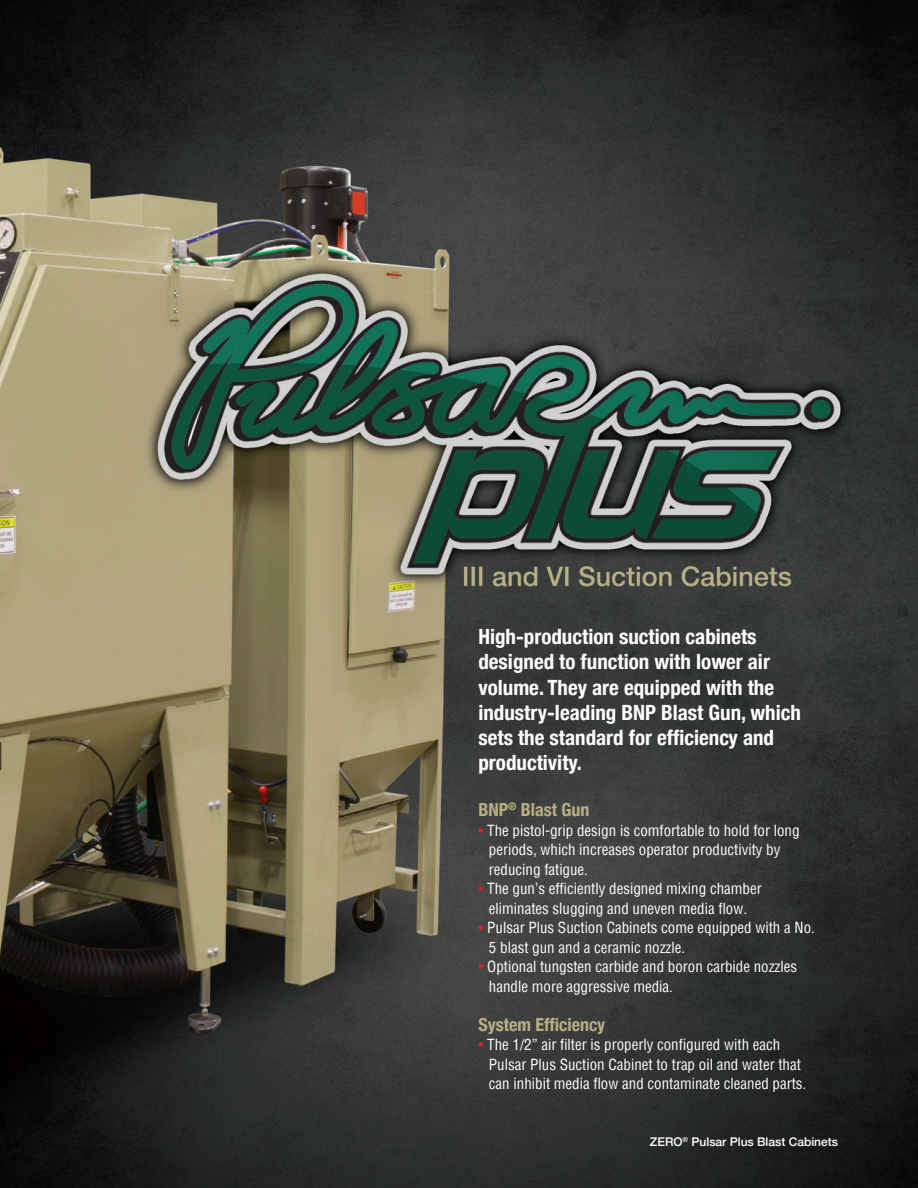
<style>
.page{position:relative;width:918px;height:1188px;background:#fff}
.page>*{position:absolute;margin:0;border:0;box-sizing:border-box;transform-origin:0 0}
.t1{font:700 condensed 21px/25.2px "Helvetica Neue";color:#fff}
.t2{font:700 condensed 18px "Helvetica Neue";color:#b8af85}
.t3{font:condensed 15px/19.5px "Helvetica";color:#fff}
.t4{font:500 12px "Helvetica Neue";color:#fff}
.s1{color:#d1232a}
</style>
<div class="page">
<img style="left:0;top:0;width:918px;height:1188px">
<h1 class="t1" style="left:478px;top:623px;width:324px">High-production suction cabinets designed to function with lower air volume. They are equipped with the industry-leading BNP Blast Gun, which sets the standard for efficiency and productivity.</h1>
<p class="t2" style="left:478px;top:795px;width:113px">BNP<sup>®</sup> Blast Gun</p>
<p class="t3" style="left:489px;top:820px;width:312px;text-indent:-10px"><span class="s1">•</span> The pistol-grip design is comfortable to hold for long periods, which increases operator productivity by reducing fatigue.</p>
<p class="t3" style="left:478px;top:879px;width:285px;text-align:center"><span class="s1">•</span> The gun’s efficiently designed mixing chamber eliminates slugging and uneven media flow.</p>
<p class="t3" style="left:489px;top:918px;width:328px;text-indent:-10px"><span class="s1">•</span> Pulsar Plus Suction Cabinets come equipped with a No.<br>5 blast gun and a ceramic nozzle.</p>
<p class="t3" style="left:489px;top:957px;width:310px;text-indent:-10px"><span class="s1">•</span> Optional tungsten carbide and boron carbide nozzles handle more aggressive media.</p>
<p class="t2" style="left:478px;top:1009px;width:128px">System Efficiency</p>
<p class="t3" style="left:489px;top:1035px;width:319px;text-indent:-10px"><span class="s1">•</span> The 1/2” air filter is properly configured with each<br>Pulsar Plus Suction Cabinet to trap oil and water that can inhibit media flow and contaminate cleaned parts.</p>
<p class="t4" style="left:650px;top:1132px;width:190px">ZERO<sup>®</sup> Pulsar Plus Blast Cabinets</p>
</div>
